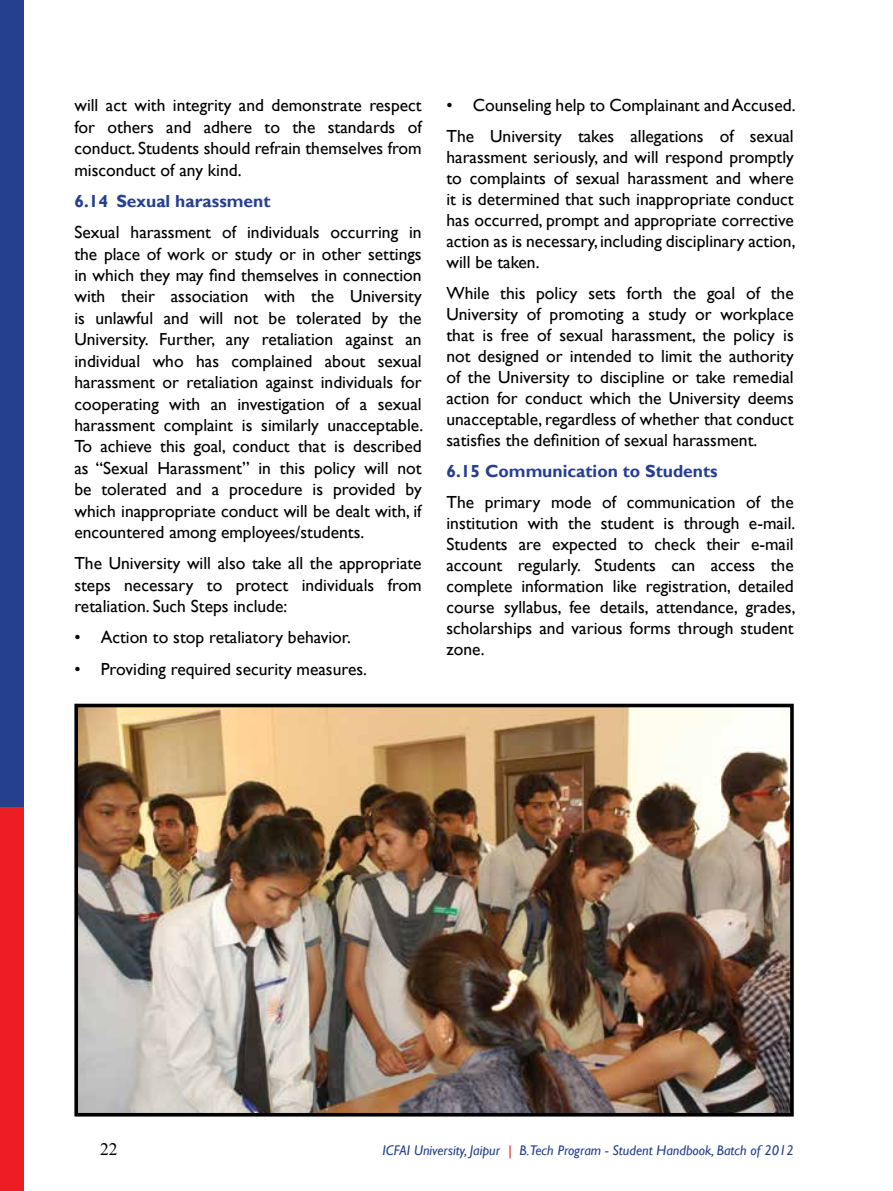
<style>
.page{position:relative;width:893px;height:1191px;background:#fff}
.page>*{position:absolute;margin:0;border:0;box-sizing:border-box;transform-origin:0 0}
.t1{font:17.5px/21.3px "Gill Sans";color:#000;text-align:justify}
.t2{font:700 17.5px "Gill Sans";color:#25408f}
.t3{font:17.5px "Times New Roman";color:#000}
.t4{font:italic 14px "Gill Sans";color:#25408f}
.s1{color:#ed1d24}
</style>
<div class="page">
<div style="left:0;top:0;width:24px;height:968px;background:#25408f"></div>
<div style="left:0;top:807px;width:24px;height:384px;background:#ed1d24"></div>
<img style="left:79px;top:708px;width:710px;height:403px">
<div style="left:74px;top:703px;width:720px;height:413px;border:4px solid #000"></div>
<p class="t1" style="left:74px;top:95px;width:349px">will act with integrity and demonstrate respect for others and adhere to the standards of conduct. Students should refrain themselves from misconduct of any kind.</p>
<p class="t2" style="left:74px;top:190px;width:198px">6.14 Sexual harassment</p>
<p class="t1" style="left:74px;top:222px;width:351px">Sexual harassment of individuals occurring in the place of work or study or in other settings in which they may find themselves in connection with their association with the University is unlawful and will not be tolerated by the University. Further, any retaliation against an individual who has complained about sexual harassment or retaliation against individuals for cooperating with an investigation of a sexual harassment complaint is similarly unacceptable.<br>To achieve this goal, conduct that is described as “Sexual Harassment” in this policy will not be tolerated and a procedure is provided by which inappropriate conduct will be dealt with, if encountered among employees/students.</p>
<p class="t1" style="left:74px;top:553px;width:349px">The University will also take all the appropriate steps necessary to protect individuals from retaliation. Such Steps include:</p>
<p class="t1" style="left:74px;top:627px;width:278px">• Action to stop retaliatory behavior.</p>
<p class="t1" style="left:74px;top:658px;width:294px">• Providing required security measures.</p>
<p class="t1" style="left:446px;top:90px;width:351px;line-height:31px">• Counseling help to Complainant andAccused.<br>The University takes allegations of sexual</p>
<p class="t1" style="left:446px;top:147px;width:351px">harassment seriously, and will respond promptly to complaints of sexual harassment and where it is determined that such inappropriate conduct has occurred, prompt and appropriate corrective action as is necessary, including disciplinary action, will be taken.</p>
<p class="t1" style="left:446px;top:283px;width:349px">While this policy sets forth the goal of the University of promoting a study or workplace that is free of sexual harassment, the policy is not designed or intended to limit the authority of the University to discipline or take remedial action for conduct which the University deems unacceptable, regardless of whether that conduct satisfies the definition of sexual harassment.</p>
<p class="t2" style="left:446px;top:461px;width:273px">6.15 Communication to Students</p>
<p class="t1" style="left:446px;top:492px;width:351px">The primary mode of communication of the institution with the student is through e-mail.<br>Students are expected to check their e-mail account regularly. Students can access the complete information like registration, detailed course syllabus, fee details, attendance, grades, scholarships and various forms through student zone.</p>
<p class="t3" style="left:100px;top:1137px;width:19px">22</p>
<p class="t4" style="left:383px;top:1142px;width:413px">ICFAI University, Jaipur <span class="s1">|</span> B.Tech Program - Student Handbook, Batch of 2012</p>
</div>
